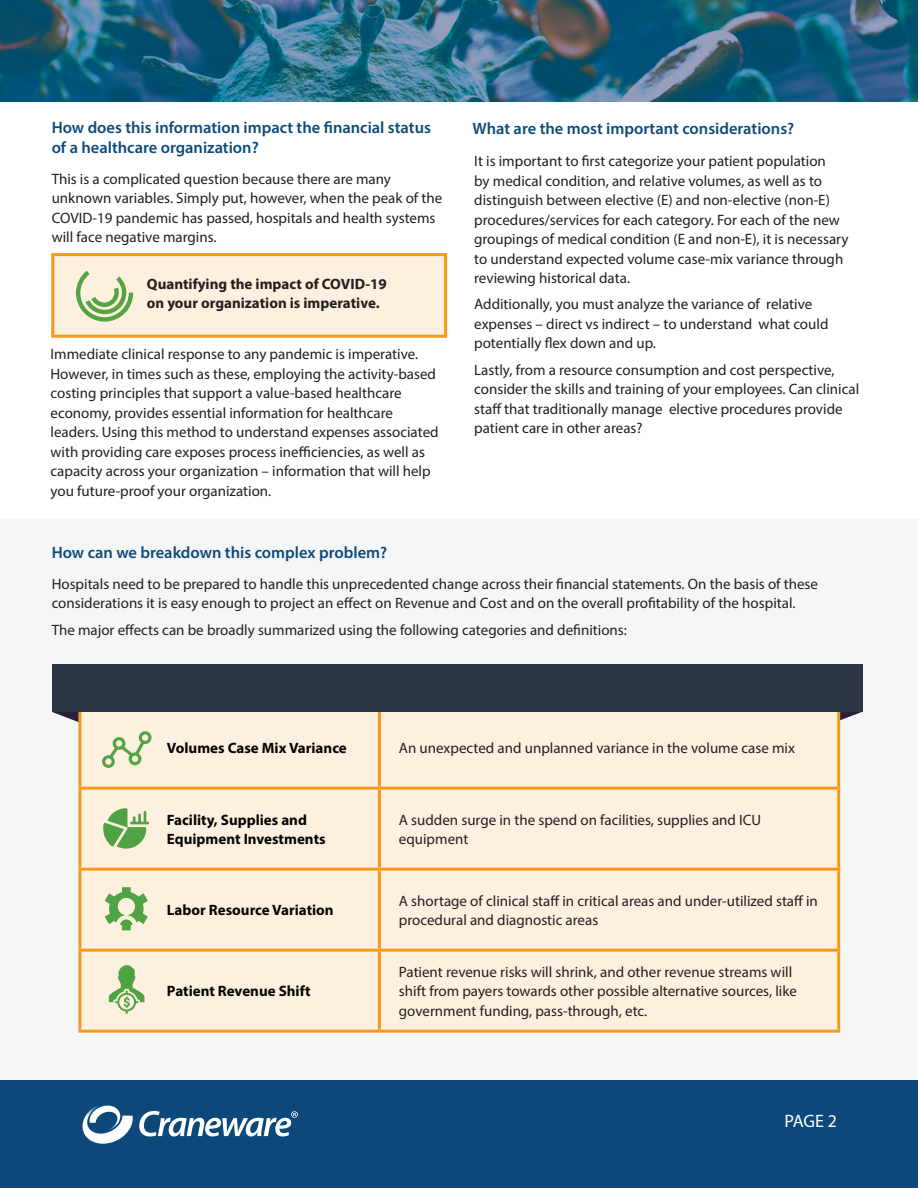
<style>
.page{position:relative;width:918px;height:1188px;background:#fff}
.page>*{position:absolute;margin:0;border:0;box-sizing:border-box;transform-origin:0 0}
.t1{font:18px "Myriad Pro";color:#fff}
.t2{font:600 16.5px/19.8px "Myriad Pro";color:#0e4a7b}
.t3{font:15px/19.5px "Myriad Pro";color:#231f20}
.t4{font:700 15px/19.5px "Myriad Pro";color:#040503}
.t5{font:700 15px/19.5px "Myriad Pro";color:#231f20}
</style>
<div class="page">
<div style="left:0;top:520px;width:918px;height:560px;background:#f5f7f7"></div>
<div style="left:0;top:1080px;width:918px;height:108px;background:#0c497a"></div>
<svg style="left:83px;top:1105px;width:50px;height:39px"></svg>
<svg style="left:139px;top:1111px;width:159px;height:25px"></svg>
<svg style="left:840px;top:712px;width:22px;height:18px"></svg>
<div style="left:81px;top:712px;width:297px;height:318px;background:#fef0de"></div>
<div style="left:381px;top:712px;width:456px;height:318px;background:#fef0de"></div>
<hr style="left:78px;top:709px;width:3px;height:78px;background:#f7981d">
<hr style="left:78px;top:787px;width:301px;height:3px;background:#f7981d">
<hr style="left:78px;top:790px;width:3px;height:78px;background:#f7981d">
<hr style="left:78px;top:868px;width:301px;height:3px;background:#f7981d">
<hr style="left:78px;top:871px;width:3px;height:78px;background:#f7981d">
<hr style="left:78px;top:949px;width:301px;height:3px;background:#f7981d">
<hr style="left:78px;top:952px;width:3px;height:78px;background:#f7981d">
<hr style="left:78px;top:1030px;width:301px;height:3px;background:#f7981d">
<hr style="left:378px;top:709px;width:3px;height:78px;background:#f7981d">
<hr style="left:837px;top:709px;width:3px;height:78px;background:#f7981d">
<hr style="left:379px;top:787px;width:461px;height:3px;background:#f7981d">
<hr style="left:378px;top:790px;width:3px;height:78px;background:#f7981d">
<hr style="left:837px;top:790px;width:3px;height:78px;background:#f7981d">
<hr style="left:379px;top:868px;width:461px;height:3px;background:#f7981d">
<hr style="left:378px;top:871px;width:3px;height:78px;background:#f7981d">
<hr style="left:837px;top:871px;width:3px;height:78px;background:#f7981d">
<hr style="left:379px;top:949px;width:461px;height:3px;background:#f7981d">
<hr style="left:378px;top:952px;width:3px;height:78px;background:#f7981d">
<hr style="left:837px;top:952px;width:3px;height:78px;background:#f7981d">
<hr style="left:379px;top:1030px;width:461px;height:3px;background:#f7981d">
<svg style="left:109px;top:965px;width:36px;height:49px;background:#b9d2a2"></svg>
<svg style="left:105px;top:887px;width:43px;height:43px;background:#abcc95"></svg>
<svg style="left:103px;top:808px;width:46px;height:41px;background:#99c385"></svg>
<svg style="left:52px;top:712px;width:100px;height:56px"></svg>
<div style="left:52px;top:664px;width:810px;height:48px;background:#2b3543"></div>
<div style="left:51px;top:253px;width:396px;height:85px;background:#fef0de;border:3px solid #f7981d"></div>
<svg style="left:76px;top:271px;width:57px;height:51px"></svg>
<img style="left:0;top:0;width:918px;height:101px">
<p class="t2" style="left:52px;top:117px;width:381px">How does this information impact the financial status of a healthcare organization?</p>
<p class="t3" style="left:52px;top:169px;width:392px">This is a complicated question because there are many unknown variables. Simply put, however, when the peak of the COVID-19 pandemic has passed, hospitals and health systems will face negative margins.</p>
<p class="t5" style="left:147px;top:274px;width:241px">Quantifying the impact of COVID-19 on your organization is imperative.</p>
<p class="t3" style="left:51px;top:344px;width:390px">Immediate clinical response to any pandemic is imperative.<br>However, in times such as these, employing the activity-based costing principles that support a value-based healthcare economy, provides essential information for healthcare leaders. Using this method to understand expenses associated with providing care exposes process inefficiencies, as well as capacity across your organization – information that will help you future-proof your organization.</p>
<p class="t2" style="left:52px;top:542px;width:337px">How can we breakdown this complex problem?</p>
<p class="t2" style="left:472px;top:118px;width:323px">What are the most important considerations?</p>
<p class="t3" style="left:474px;top:151px;width:376px">It is important to first categorize your patient population<br>by medical condition, and relative volumes, as well as to distinguish between elective (E) and non-elective (non-E) procedures/services for each category. For each of the new groupings of medical condition (E and non-E), it is necessary to understand expected volume case-mix variance through reviewing historical data.</p>
<p class="t3" style="left:474px;top:294px;width:356px">Additionally, you must analyze the variance of relative expenses – direct vs indirect – to understand what could potentially flex down and up.</p>
<p class="t3" style="left:474px;top:360px;width:387px">Lastly, from a resource consumption and cost perspective, consider the skills and training of your employees. Can clinical staff that traditionally manage elective procedures provide patient care in other areas?</p>
<p class="t3" style="left:52px;top:574px;width:768px">Hospitals need to be prepared to handle this unprecedented change across their financial statements. On the basis of these considerations it is easy enough to project an effect on Revenue and Cost and on the overall profitability of the hospital.</p>
<p class="t3" style="left:52px;top:620px;width:577px">The major effects can be broadly summarized using the following categories and definitions:</p>
<p class="t4" style="left:167px;top:738px;width:181px">Volumes Case Mix Variance</p>
<p class="t3" style="left:399px;top:738px;width:398px">An unexpected and unplanned variance in the volume case mix</p>
<p class="t4" style="left:167px;top:809px;width:160px">Facility, Supplies and<br>Equipment Investments</p>
<p class="t3" style="left:399px;top:810px;width:364px">A sudden surge in the spend on facilities, supplies and ICU equipment</p>
<p class="t4" style="left:167px;top:900px;width:168px">Labor Resource Variation</p>
<p class="t3" style="left:399px;top:891px;width:421px">A shortage of clinical staff in critical areas and under-utilized staff in procedural and diagnostic areas</p>
<p class="t4" style="left:167px;top:981px;width:145px">Patient Revenue Shift</p>
<p class="t3" style="left:399px;top:962px;width:400px">Patient revenue risks will shrink, and other revenue streams will shift from payers towards other possible alternative sources, like government funding, pass-through, etc.</p>
<p class="t1" style="left:785px;top:1110px;width:54px">PAGE 2</p>
</div>
